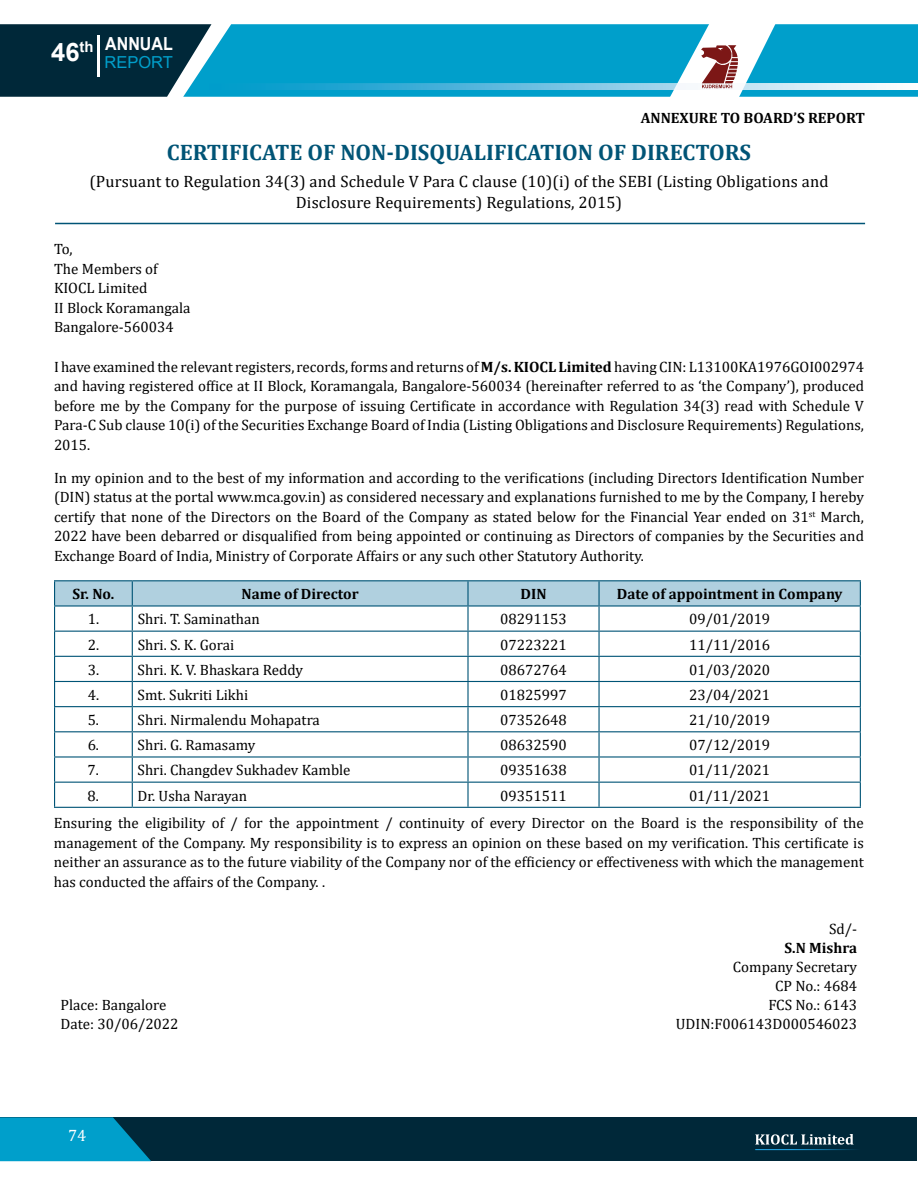
<style>
.page{position:relative;width:918px;height:1188px;background:#fff}
.page>*{position:absolute;margin:0;border:0;box-sizing:border-box;transform-origin:0 0}
.t1{font:700 22.5px "Cambria";color:#005476}
.t2{font:700 18px "Arial";color:#fff;scale:.89 1}
.t3{font:16.5px/21px "Cambria";letter-spacing:.01em;color:#000;text-align:center}
.t4{font:16.5px "Arial";color:#009fcb}
.t5{font:16.5px "Cambria";color:#fff}
.t6{font:15px/19.5px "Cambria";color:#000}
.t7{font:700 15px "Cambria";color:#000}
.t8{font:700 14.85px "Arial";color:#fff}
.s1{font-weight:700}
</style>
<div class="page">
<div style="left:0;top:24px;width:183px;height:73px;background:#002839"></div>
<svg style="left:183px;top:24px;width:735px;height:73px;background:#09a0ca"></svg>
<hr style="left:98px;top:35px;width:2px;height:42px;background:#fff">
<svg style="left:210px;top:84px;width:708px;height:6px;background:#6ec2e1"></svg>
<div style="left:0;top:1117px;width:917px;height:44px;background:#002839"></div>
<svg style="left:0;top:1117px;width:151px;height:44px;background:#008fb7"></svg>
<svg style="left:755px;top:1134px;width:99px;height:11px"></svg>
<hr style="left:755px;top:1149px;width:108px;height:1px;background:#219cd7">
<svg style="left:669px;top:24px;width:108px;height:73px"></svg>
<hr style="left:54px;top:580px;width:78px;height:1px;background:#005476">
<hr style="left:132px;top:580px;width:336px;height:1px;background:#005476">
<hr style="left:468px;top:580px;width:131px;height:1px;background:#005476">
<hr style="left:599px;top:580px;width:262px;height:1px;background:#005476">
<svg style="left:54px;top:581px;width:807px;height:226px"></svg>
<hr style="left:54px;top:807px;width:78px;height:1px;background:#005476">
<hr style="left:132px;top:807px;width:336px;height:1px;background:#005476">
<hr style="left:468px;top:807px;width:131px;height:1px;background:#005476">
<hr style="left:599px;top:807px;width:262px;height:1px;background:#005476">
<hr style="left:55px;top:223px;width:810px;height:1px;background:#005476">
<p class="t2" style="left:105px;top:31px;width:77px">ANNUAL</p>
<p class="t8" style="left:80px;top:37px;width:16px">th</p>
<p class="t4" style="left:51px;top:51px;width:123px"><sup>46</sup> REPORT</p>
<p class="t7" style="left:641px;top:107px;width:226px">ANNEXURE TO BOARD’S REPORT</p>
<h1 class="t1" style="left:167px;top:136px;width:586px">CERTIFICATE OF NON-DISQUALIFICATION OF DIRECTORS</h1>
<p class="t3" style="left:89px;top:171px;width:741px">(Pursuant to Regulation 34(3) and Schedule V Para C clause (10)(i) of the SEBI (Listing Obligations and<br>Disclosure Requirements) Regulations, 2015)</p>
<p class="t6" style="left:54px;top:239px;width:138px">To,<br>The Members of<br>KIOCL Limited<br>II Block Koramangala<br>Bangalore-560034</p>
<p class="t6" style="left:54px;top:357px;width:812px;text-align:justify">I have examined the relevant registers, records, forms and returns of <span class="s1">M/s. KIOCL Limited</span> having CIN: L13100KA1976GOI002974 and having registered office at II Block, Koramangala, Bangalore-560034 (hereinafter referred to as ‘the Company’), produced before me by the Company for the purpose of issuing Certificate in accordance with Regulation 34(3) read with Schedule V Para-C Sub clause 10(i) of the Securities Exchange Board of India (Listing Obligations and Disclosure Requirements) Regulations, 2015.</p>
<p class="t6" style="left:54px;top:468px;width:812px;text-align:justify">In my opinion and to the best of my information and according to the verifications (including Directors Identification Number (DIN) status at the portal www.mca.gov.in) as considered necessary and explanations furnished to me by the Company, I hereby certify that none of the Directors on the Board of the Company as stated below for the Financial Year ended on 31<sup>st</sup> March, 2022 have been debarred or disqualified from being appointed or continuing as Directors of companies by the Securities and Exchange Board of India, Ministry of Corporate Affairs or any such other Statutory Authority.</p>
<p class="t7" style="left:72px;top:584px;width:43px">Sr. No.</p>
<p class="t7" style="left:242px;top:584px;width:119px">Name of Director</p>
<p class="t7" style="left:521px;top:584px;width:28px">DIN</p>
<p class="t7" style="left:617px;top:584px;width:227px">Date of appointment in Company</p>
<p class="t6" style="left:88px;top:609px;width:13px">1.</p>
<p class="t6" style="left:138px;top:609px;width:124px">Shri. T. Saminathan</p>
<p class="t6" style="left:500px;top:609px;width:68px">08291153</p>
<p class="t6" style="left:689px;top:609px;width:83px">09/01/2019</p>
<p class="t6" style="left:88px;top:635px;width:13px">2.</p>
<p class="t6" style="left:138px;top:635px;width:98px">Shri. S. K. Gorai</p>
<p class="t6" style="left:500px;top:635px;width:68px">07223221</p>
<p class="t6" style="left:689px;top:635px;width:83px">11/11/2016</p>
<p class="t6" style="left:88px;top:660px;width:13px">3.</p>
<p class="t6" style="left:138px;top:660px;width:167px">Shri. K. V. Bhaskara Reddy</p>
<p class="t6" style="left:500px;top:660px;width:68px">08672764</p>
<p class="t6" style="left:689px;top:660px;width:83px">01/03/2020</p>
<p class="t6" style="left:88px;top:685px;width:13px">4.</p>
<p class="t6" style="left:138px;top:685px;width:112px">Smt. Sukriti Likhi</p>
<p class="t6" style="left:500px;top:685px;width:68px">01825997</p>
<p class="t6" style="left:689px;top:685px;width:83px">23/04/2021</p>
<p class="t6" style="left:88px;top:710px;width:13px">5.</p>
<p class="t6" style="left:138px;top:710px;width:184px">Shri. Nirmalendu Mohapatra</p>
<p class="t6" style="left:500px;top:710px;width:68px">07352648</p>
<p class="t6" style="left:689px;top:710px;width:83px">21/10/2019</p>
<p class="t6" style="left:88px;top:735px;width:13px">6.</p>
<p class="t6" style="left:138px;top:735px;width:119px">Shri. G. Ramasamy</p>
<p class="t6" style="left:500px;top:735px;width:68px">08632590</p>
<p class="t6" style="left:689px;top:735px;width:83px">07/12/2019</p>
<p class="t6" style="left:88px;top:760px;width:13px">7.</p>
<p class="t6" style="left:138px;top:760px;width:215px">Shri. Changdev Sukhadev Kamble</p>
<p class="t6" style="left:500px;top:760px;width:68px">09351638</p>
<p class="t6" style="left:689px;top:760px;width:83px">01/11/2021</p>
<p class="t6" style="left:88px;top:786px;width:13px">8.</p>
<p class="t6" style="left:138px;top:786px;width:111px">Dr. Usha Narayan</p>
<p class="t6" style="left:500px;top:786px;width:68px">09351511</p>
<p class="t6" style="left:54px;top:782px;width:812px;line-height:27.6px;text-indent:635px">01/11/2021<br>Ensuring the eligibility of / for the appointment / continuity of every Director on the Board is the responsibility of the</p>
<p class="t6" style="left:54px;top:833px;width:812px;text-align:justify">management of the Company. My responsibility is to express an opinion on these based on my verification. This certificate is neither an assurance as to the future viability of the Company nor of the efficiency or effectiveness with which the management has conducted the affairs of the Company. .</p>
<p class="t6" style="left:61px;top:996px;width:119px;line-height:18.6px">Place: Bangalore<br>Date: 30/06/2022</p>
<p class="t5" style="left:68px;top:1126px;width:20px">74</p>
<p class="t6" style="left:829px;top:920px;width:30px">Sd/-</p>
<p class="t7" style="left:785px;top:937px;width:74px">S.N Mishra</p>
<p class="t6" style="left:676px;top:957px;width:183px;line-height:18.9px;text-align:right">Company Secretary<br>CP No.: 4684<br>FCS No.: 6143<br>UDIN:F006143D000546023</p>
</div>
